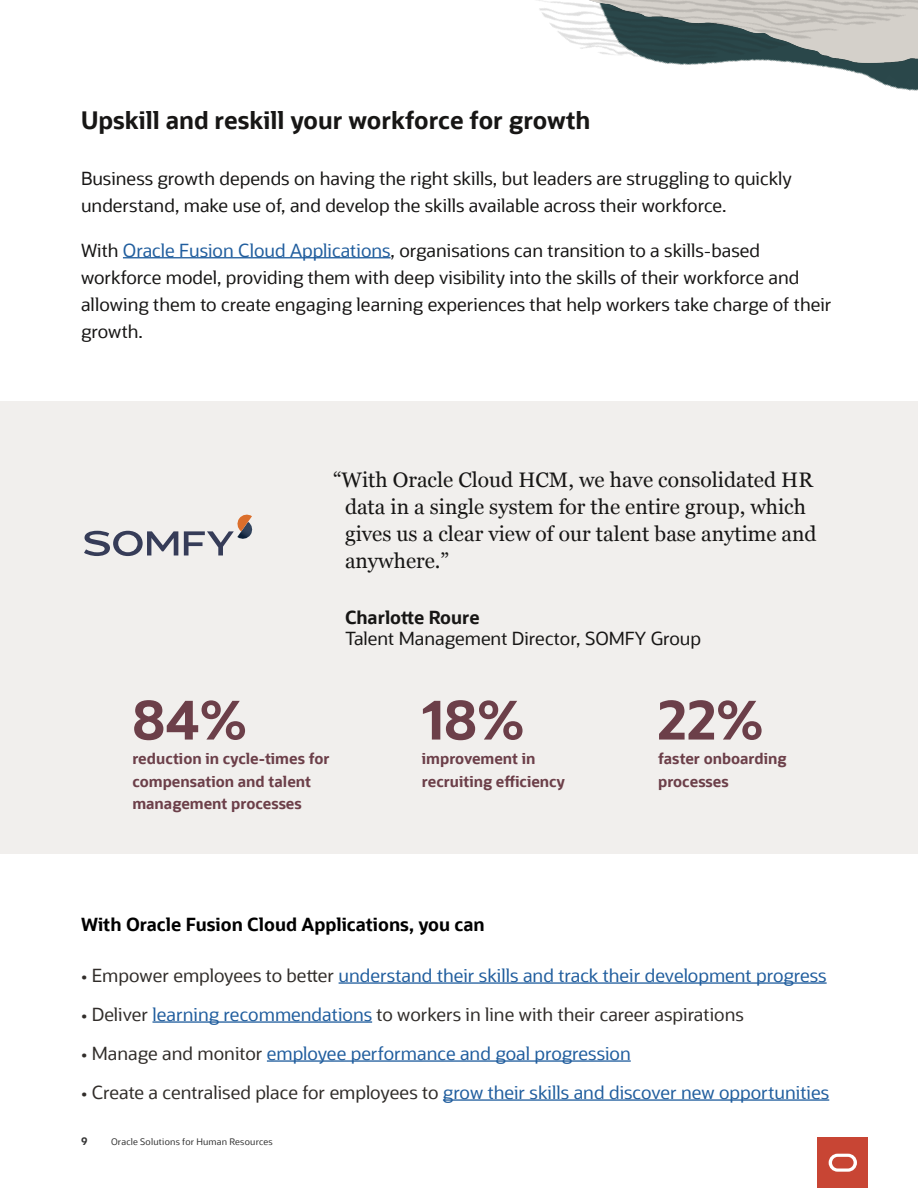
<style>
.page{position:relative;width:918px;height:1188px;background:#fff}
.page>*{position:absolute;margin:0;border:0;box-sizing:border-box;transform-origin:0 0}
.Component_Small_Stat{font:700 54px "Oracle Sans";color:#6c3f49}
.A__Subhead_chapters{font:700 24px "Oracle Sans";color:#171615}
.Component_Body_Quote_Small{font:21px/27px "Georgia";color:#171615}
.A__Body_Text{font:18px/27px "Oracle Sans";color:#171615}
.A___Bullets_copy{font:18px "Oracle Sans";color:#215e9e}
.A___Bullets_copy-2{font:18px "Oracle Sans";color:#312d2a}
.A___Bullets_Header{font:700 18px "Oracle Sans";color:#000}
.Component_Quote_Title{font:18px "Oracle Sans";color:#171615}
.Component_Quote_Name{font:700 18px "Oracle Sans";color:#171615}
.Component_Body_Bold{font:700 15px/22.5px "Oracle Sans";color:#6c3f49}
.t1{font:700 10.5px "Oracle Sans";color:#333}
.t2{font:9px "Oracle Sans";letter-spacing:.025em;color:#333}
.s1{color:#215e9e}
.s2{color:#312d2a}
</style>
<div class="page">
<img style="left:538px;top:0;width:380px;height:91px">
<hr style="left:123px;top:257px;width:268px;height:1px;background:#215e9e">
<div style="left:0;top:401px;width:918px;height:453px;background:#f1efed"></div>
<svg style="left:84px;top:531px;width:94px;height:25px"></svg>
<svg style="left:184px;top:514px;width:69px;height:41px"></svg>
<hr style="left:339px;top:982px;width:488px;height:2px;background:#215e9e">
<hr style="left:152px;top:1021px;width:220px;height:2px;background:#215e9e">
<hr style="left:267px;top:1060px;width:364px;height:2px;background:#215e9e">
<hr style="left:443px;top:1099px;width:386px;height:2px;background:#215e9e">
<div style="left:818px;top:1137px;width:50px;height:51px;background:#c84534"></div>
<svg style="left:829px;top:1154px;width:28px;height:18px"></svg>
<p class="A__Subhead_chapters" style="left:81px;top:105px;width:511px">Upskill and reskill your workforce for growth</p>
<p class="A__Body_Text" style="left:81px;top:165px;width:712px">Business growth depends on having the right skills, but leaders are struggling to quickly understand, make use of, and develop the skills available across their workforce.</p>
<p class="A__Body_Text" style="left:81px;top:237px;width:752px">With <span class="s1">Oracle Fusion Cloud Applications</span>, organisations can transition to a skills-based workforce model, providing them with deep visibility into the skills of their workforce and allowing them to create engaging learning experiences that help workers take charge of their growth.</p>
<p class="Component_Body_Quote_Small" style="left:345px;top:465px;width:473px;text-indent:-12px">“With Oracle Cloud HCM, we have consolidated HR data in a single system for the entire group, which gives us a clear view of our talent base anytime and anywhere.”</p>
<p class="Component_Quote_Name" style="left:345px;top:606px;width:136px">Charlotte Roure</p>
<p class="Component_Quote_Title" style="left:345px;top:628px;width:358px">Talent Management Director, SOMFY Group</p>
<p class="Component_Small_Stat" style="left:132px;top:686px;width:116px">84%</p>
<p class="Component_Body_Bold" style="left:132px;top:748px;width:199px">reduction in cycle-times for compensation and talent management processes</p>
<p class="Component_Small_Stat" style="left:422px;top:686px;width:104px">18%</p>
<p class="Component_Body_Bold" style="left:422px;top:748px;width:145px">improvement in recruiting efficiency</p>
<p class="A___Bullets_Header" style="left:81px;top:913px;width:405px">With Oracle Fusion Cloud Applications, you can</p>
<p class="Component_Small_Stat" style="left:658px;top:686px;width:107px">22%</p>
<p class="Component_Body_Bold" style="left:658px;top:748px;width:130px">faster onboarding processes</p>
<p class="A___Bullets_copy" style="left:81px;top:964px;width:747px"><span class="s2">• Empower employees to better</span> understand their skills and track their development progress</p>
<p class="A___Bullets_copy-2" style="left:81px;top:1003px;width:664px">• Deliver <span class="s1">learning recommendations</span> to workers in line with their career aspirations</p>
<p class="A___Bullets_copy" style="left:81px;top:1042px;width:551px"><span class="s2">• Manage and monitor</span> employee performance and goal progression</p>
<p class="A___Bullets_copy" style="left:81px;top:1081px;width:750px"><span class="s2">• Create a centralised place for employees to</span> grow their skills and discover new opportunities</p>
<p class="t1" style="left:81px;top:1135px;width:8px">9</p>
<p class="t2" style="left:111px;top:1137px;width:163px">Oracle Solutions for Human Resources</p>
</div>
